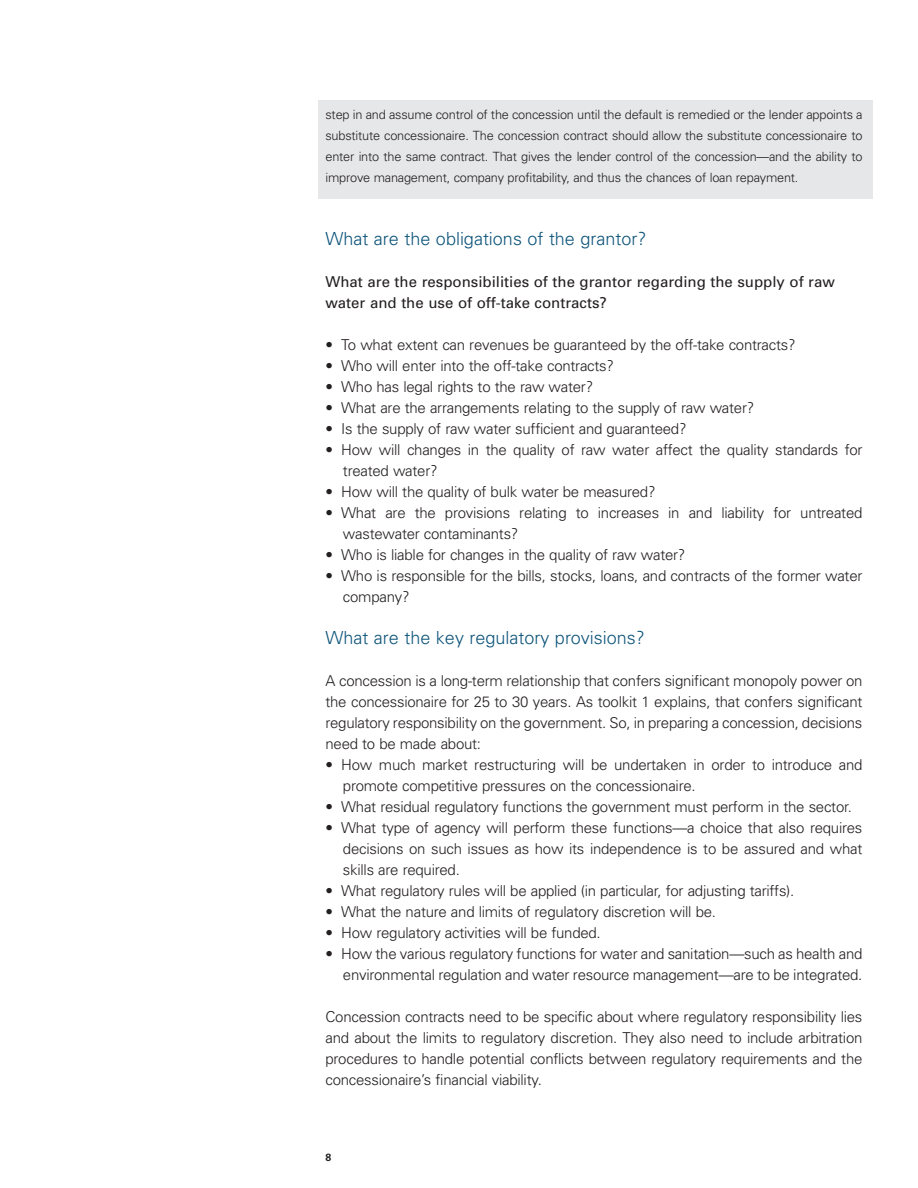
<style>
.page{position:relative;width:918px;height:1188px;background:#fff}
.page>*{position:absolute;margin:0;border:0;box-sizing:border-box;transform-origin:0 0}
.t1{font:300 18px "Univers";color:#0f557b}
.t2{font:300 15px/21px "Univers";letter-spacing:-.015em;color:#231f20}
.t3{font:15px/21px "Univers";color:#231f20}
.t4{font:300 12.75px/21px "Univers";letter-spacing:-.015em;color:#231f20;text-align:justify}
.t5{font:700 10.5px "Univers";color:#231f20}
</style>
<div class="page">
<div style="left:318px;top:100px;width:554px;height:99px;background:#e6e7e8"></div>
<p class="t4" style="left:326px;top:105px;width:539px">step in and assume control of the concession until the default is remedied or the lender appoints a substitute concessionaire. The concession contract should allow the substitute concessionaire to enter into the same contract. That gives the lender control of the concession—and the ability to improve management, company profitability, and thus the chances of loan repayment.</p>
<p class="t1" style="left:326px;top:232px;width:322px">What are the obligations of the grantor?</p>
<p class="t3" style="left:326px;top:272px;width:511px">What are the responsibilities of the grantor regarding the supply of raw water and the use of off-take contracts?</p>
<p class="t2" style="left:326px;top:335px;width:472px">• To what extent can revenues be guaranteed by the off-take contracts?</p>
<p class="t2" style="left:326px;top:356px;width:290px">• Who will enter into the off-take contracts?</p>
<p class="t2" style="left:326px;top:377px;width:269px">• Who has legal rights to the raw water?</p>
<p class="t2" style="left:326px;top:398px;width:430px">• What are the arrangements relating to the supply of raw water?</p>
<p class="t2" style="left:326px;top:419px;width:363px">• Is the supply of raw water sufficient and guaranteed?</p>
<p class="t2" style="left:343px;top:440px;width:521px;text-indent:-17px">• How will changes in the quality of raw water affect the quality standards for treated water?</p>
<p class="t2" style="left:326px;top:482px;width:332px">• How will the quality of bulk water be measured?</p>
<p class="t2" style="left:343px;top:503px;width:521px;text-indent:-17px">• What are the provisions relating to increases in and liability for untreated wastewater contaminants?</p>
<p class="t2" style="left:326px;top:545px;width:361px">• Who is liable for changes in the quality of raw water?</p>
<p class="t2" style="left:343px;top:566px;width:521px;text-indent:-17px">• Who is responsible for the bills, stocks, loans, and contracts of the former water company?</p>
<p class="t1" style="left:326px;top:631px;width:321px">What are the key regulatory provisions?</p>
<p class="t2" style="left:326px;top:671px;width:538px;text-align:justify">A concession is a long-term relationship that confers significant monopoly power on the concessionaire for 25 to 30 years. As toolkit 1 explains, that confers significant regulatory responsibility on the government. So, in preparing a concession, decisions need to be made about:</p>
<p class="t2" style="left:343px;top:755px;width:521px;text-indent:-17px">• How much market restructuring will be undertaken in order to introduce and promote competitive pressures on the concessionaire.</p>
<p class="t2" style="left:326px;top:797px;width:528px">• What residual regulatory functions the government must perform in the sector.</p>
<p class="t2" style="left:343px;top:818px;width:521px;text-align:justify;text-indent:-17px">• What type of agency will perform these functions—a choice that also requires decisions on such issues as how its independence is to be assured and what skills are required.</p>
<p class="t2" style="left:326px;top:881px;width:470px">• What regulatory rules will be applied (in particular, for adjusting tariffs).</p>
<p class="t2" style="left:326px;top:902px;width:392px">• What the nature and limits of regulatory discretion will be.</p>
<p class="t2" style="left:326px;top:923px;width:277px">• How regulatory activities will be funded.</p>
<p class="t2" style="left:326px;top:944px;width:538px;text-align:right">• How the various regulatory functions for water and sanitation—such as health and environmental regulation and water resource management—are to be integrated.</p>
<p class="t2" style="left:326px;top:1007px;width:538px;text-align:justify">Concession contracts need to be specific about where regulatory responsibility lies and about the limits to regulatory discretion. They also need to include arbitration procedures to handle potential conflicts between regulatory requirements and the concessionaire’s financial viability.</p>
<p class="t5" style="left:326px;top:1153px;width:7px">8</p>
</div>
